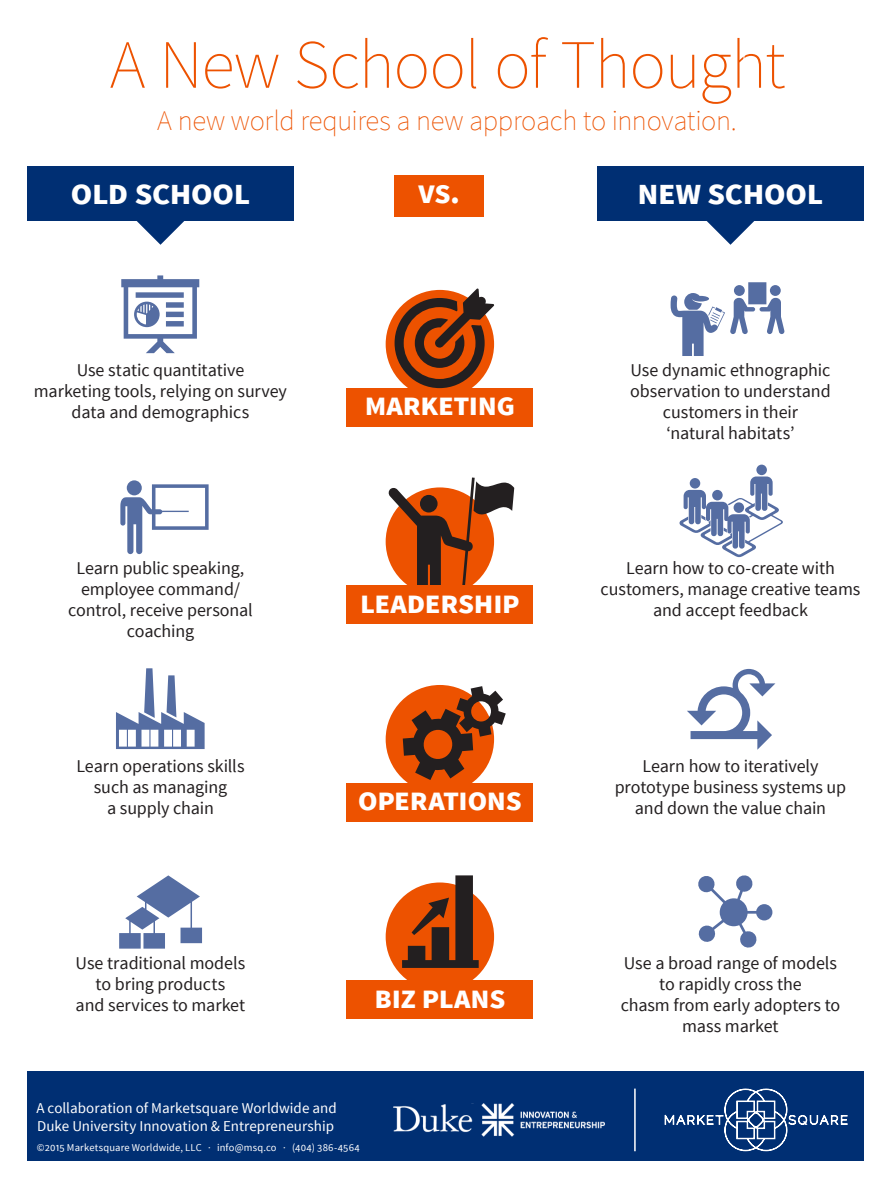
<style>
.page{position:relative;width:891px;height:1188px;background:#fff}
.page>*{position:absolute;margin:0;border:0;box-sizing:border-box;transform-origin:0 0}
.Head_1{font:200 69px "Source Sans Pro";letter-spacing:-.02em;color:#ed5200}
.Head_2{font:700 36px "Source Sans Pro";letter-spacing:-.025em;color:#fff}
.Head_2-2{font:700 33px "Source Sans Pro";color:#fff}
.Head_2-3{font:700 32.7px "Source Sans Pro";letter-spacing:-.025em;color:#fff}
.Head_2-4{font:200 28.5px "Source Sans Pro";letter-spacing:-.015em;color:#ed5200}
.Subhead_1{font:18px/21px "Source Sans Pro";letter-spacing:-.005em;color:#231f20;text-align:center}
.t1{font:15px/18px "Source Sans Pro";color:#fff}
.t2{font:10.5px "Source Sans Pro";letter-spacing:.015em;color:#fff}
</style>
<div class="page">
<div style="left:386px;top:290px;width:108px;height:108px;background:#ed5200;border-radius:50%"></div>
<div style="left:386px;top:685px;width:108px;height:108px;background:#ed5200;border-radius:50%"></div>
<div style="left:386px;top:883px;width:108px;height:108px;background:#ed5200;border-radius:50%"></div>
<div style="left:346px;top:388px;width:187px;height:38px;background:#ed5200"></div>
<div style="left:395px;top:175px;width:89px;height:42px;background:#ed5200"></div>
<div style="left:346px;top:783px;width:187px;height:38px;background:#ed5200"></div>
<div style="left:346px;top:981px;width:187px;height:38px;background:#ed5200"></div>
<svg style="left:137px;top:221px;width:47px;height:24px"></svg>
<svg style="left:707px;top:221px;width:47px;height:24px"></svg>
<svg style="left:687px;top:669px;width:88px;height:81px"></svg>
<svg style="left:698px;top:875px;width:74px;height:73px"></svg>
<svg style="left:120px;top:480px;width:89px;height:74px"></svg>
<svg style="left:395px;top:288px;width:99px;height:100px"></svg>
<svg style="left:402px;top:875px;width:77px;height:93px"></svg>
<svg style="left:388px;top:478px;width:126px;height:108px"></svg>
<div style="left:346px;top:586px;width:187px;height:38px;background:#ed5200"></div>
<svg style="left:679px;top:465px;width:104px;height:93px"></svg>
<svg style="left:121px;top:275px;width:78px;height:78px"></svg>
<svg style="left:116px;top:668px;width:89px;height:81px"></svg>
<svg style="left:119px;top:875px;width:83px;height:74px"></svg>
<svg style="left:671px;top:282px;width:114px;height:74px"></svg>
<svg style="left:403px;top:686px;width:103px;height:94px"></svg>
<div style="left:27px;top:166px;width:267px;height:55px;background:#002f73"></div>
<div style="left:597px;top:166px;width:267px;height:55px;background:#002f73"></div>
<div style="left:27px;top:1071px;width:837px;height:90px;background:#002f73"></div>
<svg style="left:664px;top:1088px;width:184px;height:64px"></svg>
<hr style="left:634px;top:1089px;width:2px;height:62px;background:#fff">
<img style="left:393px;top:1103px;width:212px;height:34px">
<p class="Head_1" style="left:110px;top:23px;width:677px">A New School of Thought</p>
<p class="Head_2-4" style="left:157px;top:103px;width:581px">A new world requires a new approach to innovation.</p>
<p class="Head_2" style="left:71px;top:169px;width:181px">old school</p>
<p class="Head_2" style="left:637px;top:169px;width:188px">new school</p>
<p class="Head_2-2" style="left:419px;top:171px;width:43px">vs.</p>
<p class="Subhead_1" style="left:34px;top:360px;width:255px">Use static quantitative<br>marketing tools, relying on survey data and demographics</p>
<p class="Subhead_1" style="left:68px;top:558px;width:186px">Learn public speaking, employee command/ control, receive personal coaching</p>
<p class="Subhead_1" style="left:76px;top:755px;width:170px">Learn operations skills such as managing<br>a supply chain</p>
<p class="Head_2-3" style="left:364px;top:384px;width:152px">marketing</p>
<p class="Head_2-3" style="left:360px;top:581px;width:162px">Leadership</p>
<p class="Head_2-3" style="left:358px;top:779px;width:166px">operations</p>
<p class="Subhead_1" style="left:76px;top:953px;width:171px">Use traditional models to bring products<br>and services to market</p>
<p class="t1" style="left:36px;top:1100px;width:302px">A collaboration of Marketsquare Worldwide and<br>Duke University Innovation &amp; Entrepreneurship</p>
<p class="Head_2-3" style="left:374px;top:976px;width:133px">biz plans</p>
<p class="t2" style="left:37px;top:1141px;width:325px">©2015 Marketsquare Worldwide, LLC · info@msq.co · (404) 386-4564</p>
<p class="Subhead_1" style="left:630px;top:360px;width:202px">Use dynamic ethnographic observation to understand customers in their<br>‘natural habitats’</p>
<p class="Subhead_1" style="left:601px;top:558px;width:261px">Learn how to co-create with customers, manage creative teams and accept feedback</p>
<p class="Subhead_1" style="left:615px;top:755px;width:233px">Learn how to iteratively prototype business systems up and down the value chain</p>
<p class="Subhead_1" style="left:621px;top:953px;width:221px">Use a broad range of models to rapidly cross the<br>chasm from early adopters to mass market</p>
</div>
